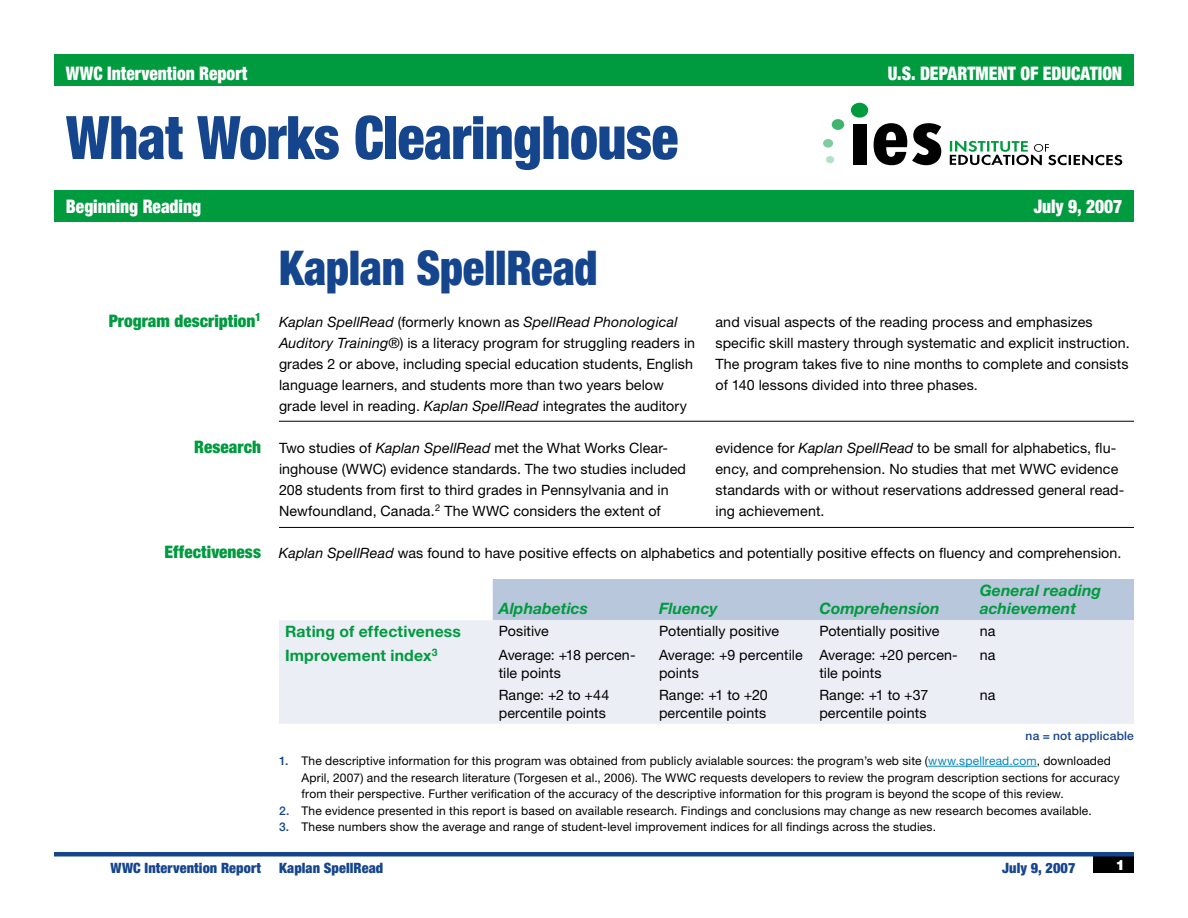
<style>
.page{position:relative;width:1188px;height:918px;background:#fff}
.page>*{position:absolute;margin:0;border:0;box-sizing:border-box;transform-origin:0 0}
.t1{font:900 condensed 60px "Helvetica Neue LT Std";letter-spacing:-.01em;color:#15458d;scale:.93 1}
.t2{font:900 condensed 48px "Helvetica Neue LT Std";letter-spacing:-.01em;color:#15458d;scale:.93 1}
.t3{font:900 condensed 18.75px "Helvetica Neue LT Std";color:#fff;scale:.93 1}
.t4{font:900 condensed 17.25px "Helvetica Neue LT Std";letter-spacing:.005em;color:#009a3f}
.t5{font:italic 700 15.75px/18px "Helvetica Neue LT Std";letter-spacing:.005em;color:#009a3f}
.t6{font:700 15.75px "Helvetica Neue LT Std";letter-spacing:.01em;color:#009a3f}
.t7{font:14.25px/21px "Helvetica Neue LT Std";letter-spacing:.005em;color:#000}
.t8{font:900 condensed 14.25px "Helvetica Neue LT Std";letter-spacing:.01em;color:#15458d}
.t9{font:900 14.25px "Helvetica Neue LT Std";color:#fff}
.t10{font:12px/16.5px "Helvetica Neue LT Std";letter-spacing:.015em;color:#000}
.t11{font:500 12px "Helvetica Neue LT Std";letter-spacing:.015em;color:#15458d}
.s1{font-style:italic}
.s2{font-weight:500;color:#15458d}
.s3{color:#0088c2}
</style>
<div class="page">
<div style="left:1094px;top:856px;width:40px;height:17px;background:#000"></div>
<hr style="left:54px;top:852px;width:1080px;height:4px;background:#15458d">
<div style="left:54px;top:190px;width:1080px;height:32px;background:#009a3f"></div>
<div style="left:54px;top:54px;width:1080px;height:32px;background:#009a3f"></div>
<div style="left:832px;top:119px;width:12px;height:11px;background:#40b36f;border-radius:50%"></div>
<div style="left:823px;top:139px;width:10px;height:9px;background:#80cc9f;border-radius:50%"></div>
<div style="left:826px;top:156px;width:8px;height:7px;background:#b3e1c5;border-radius:50%"></div>
<div style="left:851px;top:103px;width:17px;height:15px;background:#009a3f;border-radius:50%"></div>
<div style="left:853px;top:124px;width:13px;height:40px;background:#000"></div>
<svg style="left:874px;top:123px;width:67px;height:42px"></svg>
<svg style="left:950px;top:141px;width:172px;height:24px"></svg>
<hr style="left:928px;top:766px;width:109px;height:1px;background:#0088c2">
<hr style="left:279px;top:527px;width:855px;height:1px;background:#000">
<hr style="left:279px;top:421px;width:855px;height:1px;background:#000">
<div style="left:493px;top:579px;width:641px;height:41px;background:#b9c7dd"></div>
<div style="left:279px;top:620px;width:855px;height:104px;background:#eceef5"></div>
<p class="t3" style="left:66px;top:62px;width:197px">WWC Intervention Report</p>
<p class="t3" style="left:888px;top:62px;width:254px">U.S. DEPARTMENT OF EDUCATION</p>
<p class="t1" style="left:66px;top:101px;width:660px">What Works Clearinghouse</p>
<p class="t3" style="left:66px;top:195px;width:147px">Beginning Reading</p>
<p class="t3" style="left:1034px;top:195px;width:97px">July 9, 2007</p>
<p class="t2" style="left:279px;top:238px;width:344px">Kaplan SpellRead</p>
<p class="t4" style="left:109px;top:310px;width:154px">Program description<sup>1</sup></p>
<p class="t4" style="left:194px;top:436px;width:68px">Research</p>
<p class="t4" style="left:164px;top:541px;width:98px">Effectiveness</p>
<p class="t7" style="left:279px;top:311px;width:418px"><span class="s1">Kaplan SpellRead</span> (formerly known as <span class="s1">SpellRead Phonological Auditory Training®</span>) is a literacy program for struggling readers in grades 2 or above, including special education students, English language learners, and students more than two years below grade level in reading. <span class="s1">Kaplan SpellRead</span> integrates the auditory</p>
<p class="t7" style="left:716px;top:311px;width:416px">and visual aspects of the reading process and emphasizes specific skill mastery through systematic and explicit instruction.<br>The program takes five to nine months to complete and consists of 140 lessons divided into three phases.</p>
<p class="t7" style="left:279px;top:437px;width:409px">Two studies of <span class="s1">Kaplan SpellRead</span> met the What Works Clear&shy;inghouse (WWC) evidence standards. The two studies included 208 students from first to third grades in Pennsylvania and in Newfoundland, Canada.<sup>2</sup> The WWC considers the extent of</p>
<p class="t7" style="left:716px;top:437px;width:410px">evidence for <span class="s1">Kaplan SpellRead</span> to be small for alphabetics, flu&shy;ency, and comprehension. No studies that met WWC evidence standards with or without reservations addressed general read&shy;ing achievement.</p>
<p class="t7" style="left:279px;top:542px;width:844px"><span class="s1">Kaplan SpellRead</span> was found to have positive effects on alphabetics and potentially positive effects on fluency and comprehension.</p>
<p class="t5" style="left:499px;top:599px;width:91px">Alphabetics</p>
<p class="t5" style="left:659px;top:599px;width:60px">Fluency</p>
<p class="t5" style="left:819px;top:599px;width:122px">Comprehension</p>
<p class="t5" style="left:980px;top:581px;width:123px">General reading achievement</p>
<p class="t6" style="left:285px;top:622px;width:178px">Rating of effectiveness</p>
<p class="t7" style="left:499px;top:621px;width:52px">Positive</p>
<p class="t7" style="left:659px;top:621px;width:122px">Potentially positive</p>
<p class="t7" style="left:819px;top:621px;width:122px">Potentially positive</p>
<p class="t7" style="left:980px;top:621px;width:17px">na</p>
<p class="t6" style="left:285px;top:645px;width:154px">Improvement index<sup>3</sup></p>
<p class="t7" style="left:499px;top:645px;width:138px;line-height:18px">Average: +18 percen&shy;tile points</p>
<p class="t7" style="left:659px;top:645px;width:145px;line-height:18px">Average: +9 percentile points</p>
<p class="t7" style="left:819px;top:645px;width:140px;line-height:18px">Average: +20 percen&shy;tile points</p>
<p class="t7" style="left:980px;top:644px;width:17px">na</p>
<p class="t7" style="left:499px;top:686px;width:112px;line-height:18px">Range: +2 to +44 percentile points</p>
<p class="t7" style="left:659px;top:686px;width:110px;line-height:18px">Range: +1 to +20 percentile points</p>
<p class="t7" style="left:819px;top:686px;width:111px;line-height:18px">Range: +1 to +37 percentile points</p>
<p class="t7" style="left:980px;top:684px;width:17px">na</p>
<p class="t11" style="left:1026px;top:729px;width:110px">na = not applicable</p>
<p class="t10" style="left:302px;top:752px;width:820px;text-indent:-22px"><span class="s2">1.</span> The descriptive information for this program was obtained from publicly avialable sources: the program’s web site (<span class="s3">www.spellread.com</span>, downloaded<br>April, 2007) and the research literature (Torgesen et al., 2006). The WWC requests developers to review the program description sections for accuracy from their perspective. Further verification of the accuracy of the descriptive information for this program is beyond the scope of this review.</p>
<p class="t10" style="left:279px;top:802px;width:814px"><span class="s2">2.</span> The evidence presented in this report is based on available research. Findings and conclusions may change as new research becomes available.</p>
<p class="t10" style="left:279px;top:818px;width:659px"><span class="s2">3.</span> These numbers show the average and range of student-level improvement indices for all findings across the studies.</p>
<p class="t8" style="left:111px;top:859px;width:152px">WWC Intervention Report</p>
<p class="t8" style="left:279px;top:859px;width:106px">Kaplan SpellRead</p>
<p class="t8" style="left:1002px;top:859px;width:75px">July 9, 2007</p>
<p class="t9" style="left:1115px;top:856px;width:11px">1</p>
</div>
